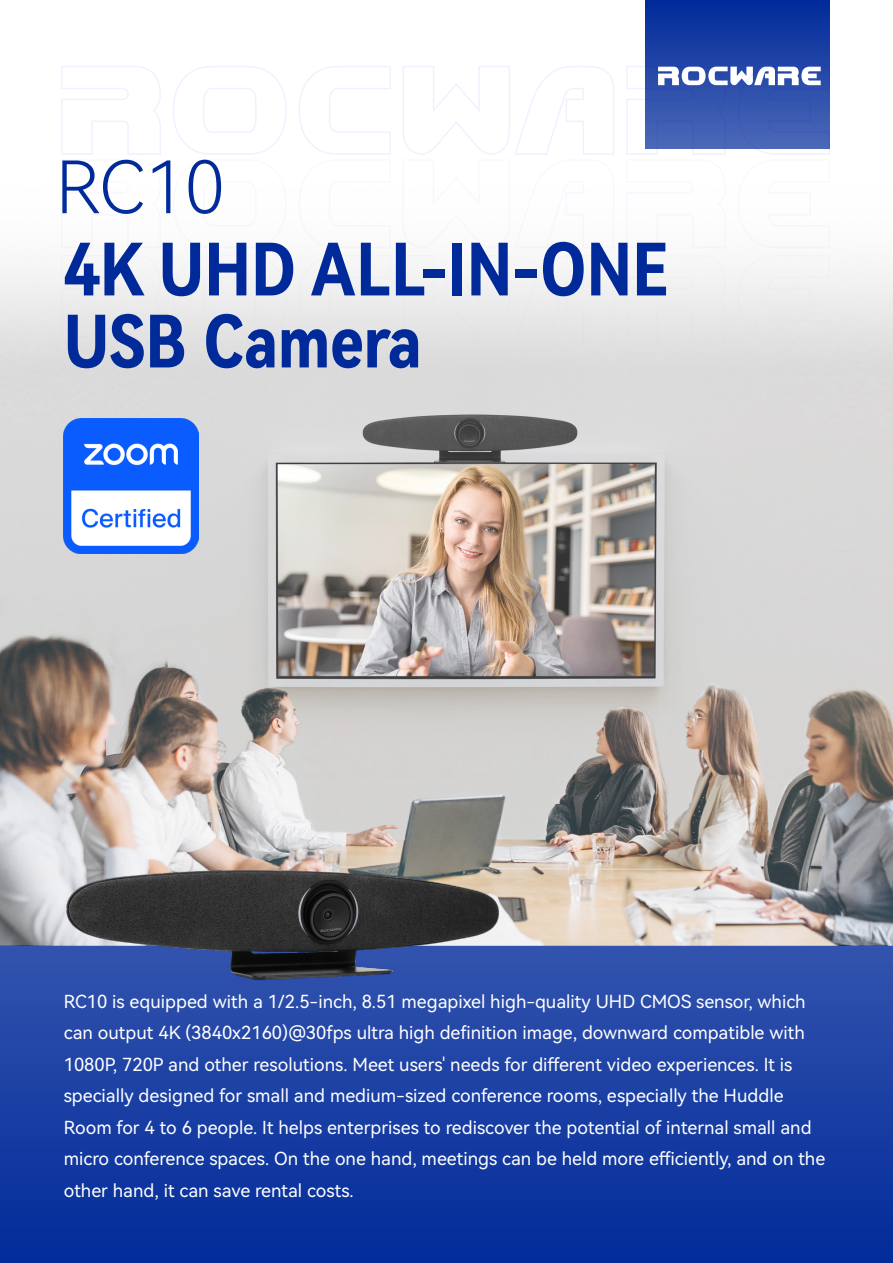
<style>
.page{position:relative;width:893px;height:1263px;background:#fff}
.page>*{position:absolute;margin:0;border:0;box-sizing:border-box;transform-origin:0 0}
.t1{font:72px/72px "Harmony OS Sans Condensed Bold";color:#002a9a}
.t2{font:72px "Harmony OS Sans SC Light";color:#002a9a}
.t3{font:18px/31.5px "Harmony OS Sans SC";color:#fff}
</style>
<div class="page">
<div style="left:0;top:945px;width:893px;height:318px;background:linear-gradient(to bottom,#3354ae,#022b9a)"></div>
<svg style="left:645px;top:0;width:184px;height:66px;background:#1137a0"></svg>
<svg style="left:61px;top:66px;width:88px;height:4px"></svg>
<svg style="left:321px;top:66px;width:70px;height:4px"></svg>
<svg style="left:626px;top:66px;width:204px;height:4px"></svg>
<img style="left:1px;top:70px;width:891px;height:875px">
<img style="left:44px;top:762px;width:477px;height:324px">
<img style="left:64px;top:419px;width:135px;height:135px">
<h1 class="t2" style="left:56px;top:137px;width:170px">RC10</h1>
<h1 class="t1" style="left:64px;top:229px;width:606px">4K UHD ALL-IN-ONE<br>USB Camera</h1>
<p class="t3" style="left:64px;top:985px;width:763px">RC10 is equipped with a 1/2.5-inch, 8.51 megapixel high-quality UHD CMOS sensor, which can output 4K (3840x2160)@30fps ultra high definition image, downward compatible with 1080P, 720P and other resolutions. Meet users' needs for different video experiences. It is specially designed for small and medium-sized conference rooms, especially the Huddle Room for 4 to 6 people. It helps enterprises to rediscover the potential of internal small and micro conference spaces. On the one hand, meetings can be held more efficiently, and on the other hand, it can save rental costs.</p>
</div>
